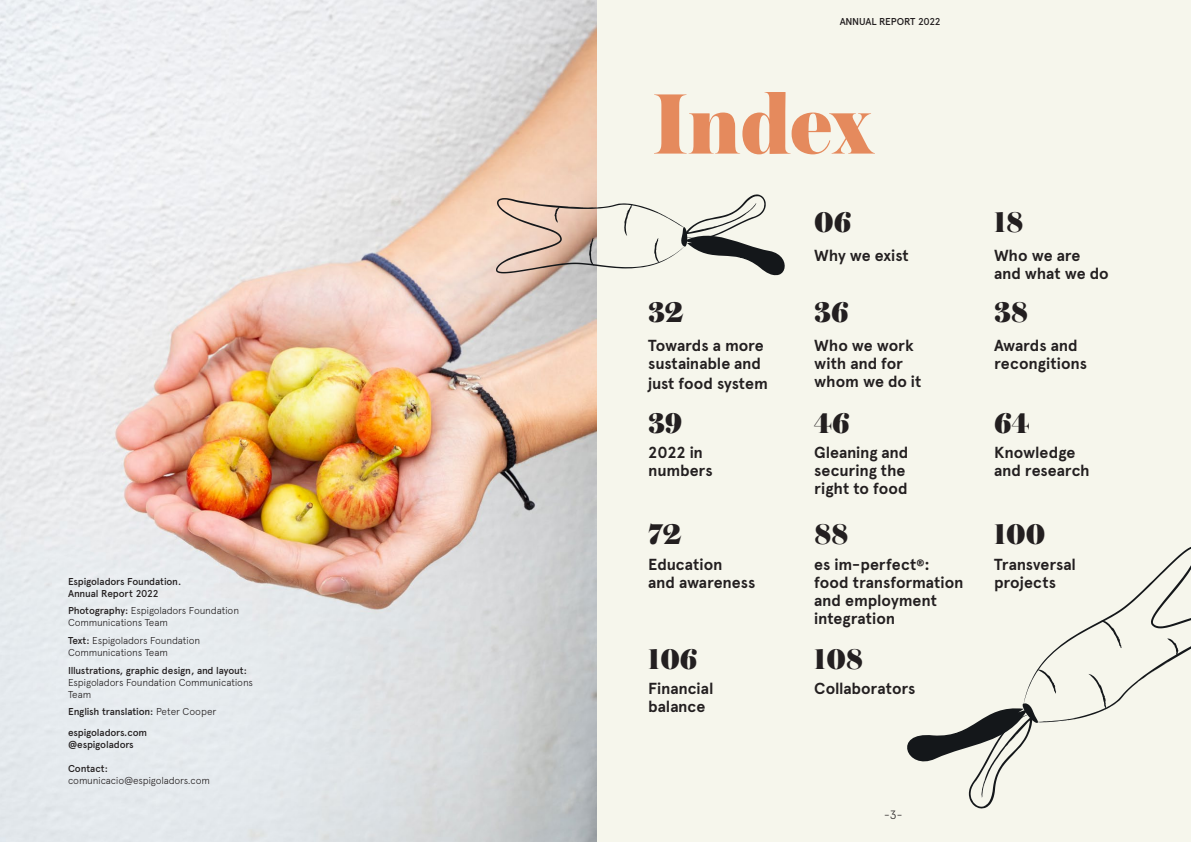
<style>
.page{position:relative;width:1191px;height:842px;background:#fff}
.page>*{position:absolute;margin:0;border:0;box-sizing:border-box;transform-origin:0 0}
.t1{font:900 90px "Austin";letter-spacing:-.015em;color:#e58a5d}
.t2{font:900 30px "Austin";color:#231f20}
.t3{font:700 16px/18px "Apercu";letter-spacing:-.005em;color:#231f20}
.t4{font:300 12px "Apercu";color:#231f20}
.t5{font:300 10px/12px "Apercu";letter-spacing:-.02em;color:#231f20}
.t6{font:500 10px/12px "Apercu";letter-spacing:-.015em;color:#231f20}
.s1{font-weight:500}
.s2{font-weight:300}
</style>
<div class="page">
<div style="left:596px;top:0;width:595px;height:842px;background:#f6f6ec"></div>
<img style="left:0;top:0;width:596px;height:842px">
<svg style="left:907px;top:547px;width:284px;height:262px"></svg>
<svg style="left:496px;top:194px;width:289px;height:95px"></svg>
<p class="t6" style="left:68px;top:575px;width:115px">Espigoladors Foundation.<br>Annual Report 2022</p>
<p class="t5" style="left:68px;top:605px;width:173px"><span class="s1">Photography:</span> Espigoladors Foundation<br>Communications Team</p>
<p class="t5" style="left:68px;top:634px;width:134px"><span class="s1">Text:</span> Espigoladors Foundation<br>Communications Team</p>
<p class="t5" style="left:68px;top:664px;width:186px"><span class="s1">Illustrations, graphic design, and layout:<br></span>Espigoladors Foundation Communications<br>Team</p>
<p class="t6" style="left:68px;top:706px;width:150px">English translation: <span class="s2">Peter Cooper</span></p>
<p class="t6" style="left:68px;top:726px;width:81px">espigoladors.com</p>
<p class="t6" style="left:68px;top:738px;width:67px">@espigoladors</p>
<p class="t6" style="left:68px;top:762px;width:41px">Contact:</p>
<p class="t5" style="left:68px;top:774px;width:143px">comunicacio@espigoladors.com</p>
<p class="t6" style="left:839px;top:16px;width:103px">ANNUAL REPORT 2022</p>
<p class="t1" style="left:652px;top:58px;width:222px">Index</p>
<p class="t2" style="left:648px;top:290px;width:37px">32</p>
<p class="t3" style="left:648px;top:336px;width:121px;line-height:18.6px">Towards a more sustainable and just food system</p>
<p class="t2" style="left:648px;top:401px;width:35px">39</p>
<p class="t3" style="left:648px;top:444px;width:66px">2022 in numbers</p>
<p class="t2" style="left:648px;top:512px;width:35px">72</p>
<p class="t3" style="left:648px;top:556px;width:109px">Education<br>and awareness</p>
<p class="t2" style="left:648px;top:637px;width:51px">106</p>
<p class="t3" style="left:648px;top:680px;width:67px">Financial balance</p>
<p class="t2" style="left:814px;top:200px;width:39px">06</p>
<p class="t3" style="left:814px;top:247px;width:96px">Why we exist</p>
<p class="t2" style="left:814px;top:290px;width:36px">36</p>
<p class="t3" style="left:814px;top:337px;width:109px">Who we work with and for whom we do it</p>
<p class="t2" style="left:814px;top:401px;width:37px">46</p>
<p class="t3" style="left:814px;top:444px;width:96px">Gleaning and securing the right to food</p>
<p class="t2" style="left:814px;top:512px;width:35px">88</p>
<p class="t3" style="left:814px;top:556px;width:117px">es im-perfect<sup>®</sup>:</p>
<p class="t3" style="left:814px;top:574px;width:151px">food transformation and employment integration</p>
<p class="t2" style="left:814px;top:637px;width:50px">108</p>
<p class="t3" style="left:814px;top:680px;width:103px">Collaborators</p>
<p class="t2" style="left:994px;top:200px;width:31px">18</p>
<p class="t3" style="left:994px;top:247px;width:116px">Who we are and what we do</p>
<p class="t2" style="left:994px;top:290px;width:35px">38</p>
<p class="t3" style="left:994px;top:337px;width:94px">Awards and recongitions</p>
<p class="t2" style="left:994px;top:401px;width:37px">64</p>
<p class="t3" style="left:994px;top:444px;width:97px">Knowledge and research</p>
<p class="t2" style="left:994px;top:512px;width:53px">100</p>
<p class="t3" style="left:994px;top:556px;width:83px">Transversal projects</p>
<p class="t4" style="left:884px;top:807px;width:20px">-3-</p>
</div>
